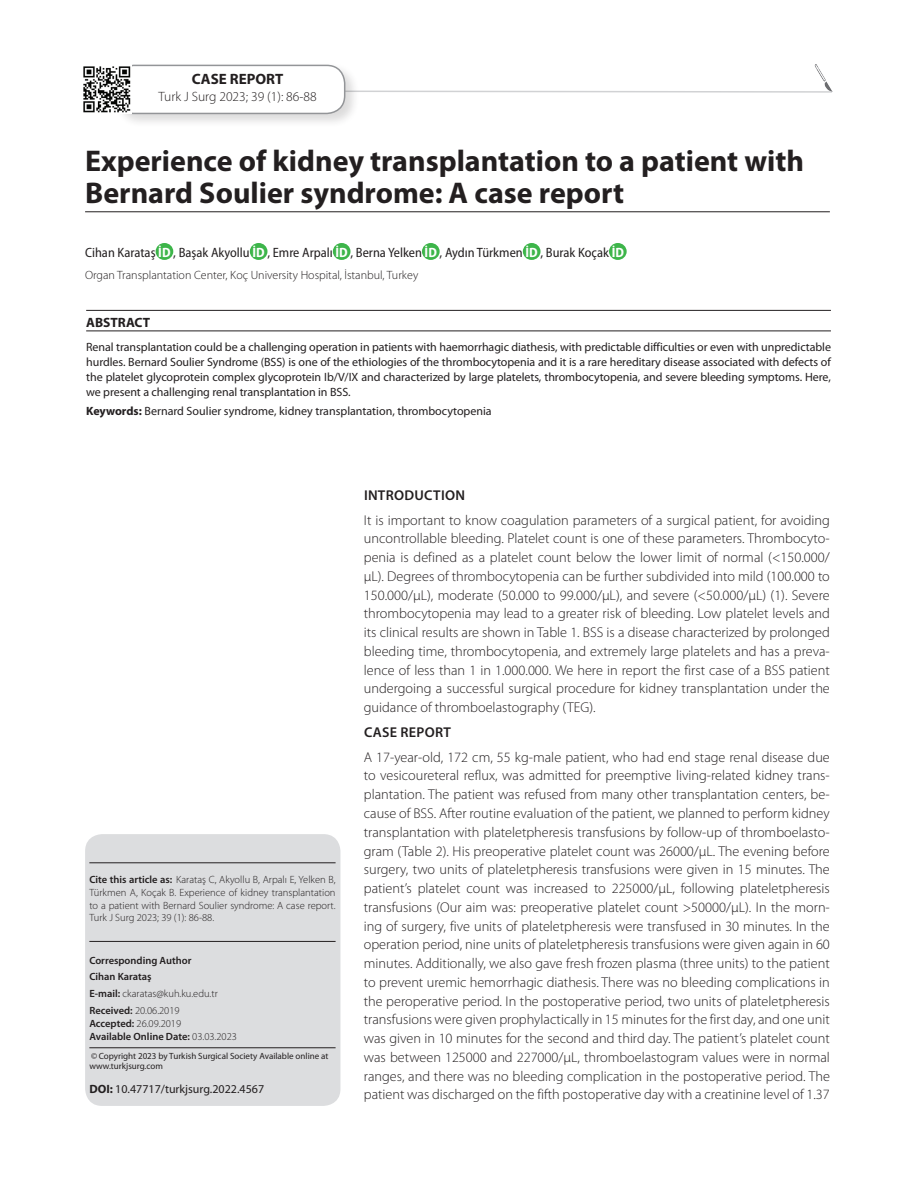
<style>
.page{position:relative;width:915px;height:1191px;background:#fff}
.page>*{position:absolute;margin:0;border:0;box-sizing:border-box;transform-origin:0 0}
.t1{font:700 30px/31.5px "Myriad Pro";color:#231f20}
.t2{font:700 15px "Myriad Pro";color:#231f20}
.t3{font:300 14.25px/18.8px "Myriad Pro";color:#231f20;text-align:justify}
.t4{font:600 14.25px "Myriad Pro";letter-spacing:.02em;color:#231f20}
.t5{font:semi-condensed 13.5px "Myriad Pro";color:#231f20}
.t6{font:300 13.5px "Myriad Pro";color:#231f20}
.t7{font:700 13.5px "Myriad Pro";color:#231f20}
.t8{font:12px/15px "Myriad Pro";color:#231f20;text-align:justify}
.t9{font:300 12px "Myriad Pro";color:#231f20}
.t10{font:300 10.5px/12.8px "Myriad Pro";color:#231f20;text-align:justify}
.t11{font:600 10.5px/15.6px "Myriad Pro";color:#231f20}
.t12{font:9px/10.5px "Myriad Pro";color:#231f20}
.s1{font-weight:700;color:#fff}
.s2{font-weight:700}
.s3{font-weight:600}
.s4{font-weight:300}
</style>
<div class="page">
<svg style="left:359px;top:90px;width:474px;height:3px"></svg>
<div style="left:113px;top:62px;width:246px;height:66px;background:#231f20;opacity:.16"></div>
<div style="left:116px;top:65px;width:228px;height:48px;background:#fff;border-radius:18px"></div>
<div style="left:115px;top:65px;width:230px;height:49px;border:2px solid #939598;border-radius:18px"></div>
<div style="left:155px;top:243px;width:18px;height:17px;background:#3db54a;border-radius:50%"></div>
<div style="left:250px;top:243px;width:17px;height:17px;background:#3db54a;border-radius:50%"></div>
<div style="left:333px;top:243px;width:17px;height:17px;background:#3db54a;border-radius:50%"></div>
<div style="left:422px;top:243px;width:17px;height:17px;background:#3db54a;border-radius:50%"></div>
<div style="left:522px;top:243px;width:18px;height:17px;background:#3db54a;border-radius:50%"></div>
<div style="left:608px;top:243px;width:18px;height:17px;background:#3db54a;border-radius:50%"></div>
<hr style="left:85px;top:211px;width:744px;height:1px;background:#231f20">
<div style="left:85px;top:834px;width:255px;height:272px;background:#dcdddf;border-radius:17px"></div>
<hr style="left:89px;top:862px;width:246px;height:1px;background:#231f20">
<hr style="left:89px;top:941px;width:246px;height:1px;background:#231f20">
<hr style="left:89px;top:1047px;width:246px;height:1px;background:#231f20">
<hr style="left:86px;top:330px;width:744px;height:1px;background:#231f20">
<hr style="left:86px;top:310px;width:744px;height:1px;background:#231f20">
<img style="left:814px;top:64px;width:17px;height:27px">
<img style="left:83px;top:64px;width:48px;height:50px">
<p class="t2" style="left:192px;top:71px;width:93px">CASE REPORT</p>
<p class="t6" style="left:158px;top:89px;width:160px">Turk J Surg 2023; 39 (1): 86-88</p>
<h1 class="t1" style="left:85px;top:146px;width:720px">Experience of kidney transplantation to a patient with<br>Bernard Soulier syndrome: A case report</h1>
<p class="t5" style="left:85px;top:245px;width:540px">Cihan Karataş <span class="s1">İD</span> , Başak Akyollu <span class="s1">İD</span> , Emre Arpalı <span class="s1">İD</span> , Berna Yelken <span class="s1">İD</span> , Aydın Türkmen <span class="s1">İD</span> , Burak Koçak <span class="s1">İD</span></p>
<p class="t9" style="left:85px;top:268px;width:334px">Organ Transplantation Center, Koç University Hospital, İstanbul, Turkey</p>
<p class="t7" style="left:86px;top:315px;width:65px">ABSTRACT</p>
<p class="t8" style="left:86px;top:339px;width:746px">Renal transplantation could be a challenging operation in patients with haemorrhagic diathesis, with predictable difficulties or even with unpredictable hurdles. Bernard Soulier Syndrome (BSS) is one of the ethiologies of the thrombocytopenia and it is a rare hereditary disease associated with defects of the platelet glycoprotein complex glycoprotein Ib/V/IX and characterized by large platelets, thrombocytopenia, and severe bleeding symptoms. Here, we present a challenging renal transplantation in BSS.</p>
<p class="t8" style="left:86px;top:403px;width:407px"><span class="s2">Keywords:</span> Bernard Soulier syndrome, kidney transplantation, thrombocytopenia</p>
<p class="t10" style="left:89px;top:873px;width:248px"><span class="s3">Cite this article as:</span> Karataş C, Akyollu B, Arpalı E, Yelken B, Türkmen A, Koçak B. Experience of kidney transplantation to a patient with Bernard Soulier syndrome: A case report.<br>Turk J Surg 2023; 39 (1): 86-88.</p>
<p class="t11" style="left:89px;top:953px;width:104px">Corresponding Author<br>Cihan Karataş</p>
<p class="t10" style="left:89px;top:985px;width:130px;line-height:17px"><span class="s3">E-mail:</span> ckaratas@kuh.ku.edu.tr<br><span class="s3">Received:</span> 20.06.2019</p>
<p class="t11" style="left:89px;top:1017px;width:149px;line-height:12.8px">Accepted: <span class="s4">26.09.2019<br></span>Available Online Date: <span class="s4">03.03.2023</span></p>
<p class="t12" style="left:89px;top:1050px;width:240px">©Copyright 2023 by Turkish Surgical Society Available online at www.turkjsurg.com</p>
<p class="t8" style="left:89px;top:1082px;width:176px"><span class="s2">DOI:</span> 10.47717/turkjsurg.2022.4567</p>
<p class="t4" style="left:364px;top:487px;width:32px">Introd</p>
<p class="t4" style="left:414px;top:487px;width:52px">uctIon</p>
<p class="t3" style="left:364px;top:511px;width:467px">It is important to know coagulation parameters of a surgical patient, for avoiding uncontrollable bleeding. Platelet count is one of these parameters. Thrombocyto&shy;penia is defined as a platelet count below the lower limit of normal (&lt;150.000/ µL). Degrees of thrombocytopenia can be further subdivided into mild (100.000 to 150.000/µL), moderate (50.000 to 99.000/µL), and severe (&lt;50.000/µL) (1). Severe thrombocytopenia may lead to a greater risk of bleeding. Low platelet levels and its clinical results are shown in Table 1. BSS is a disease characterized by prolonged bleeding time, thrombocytopenia, and extremely large platelets and has a preva&shy;lence of less than 1 in 1.000.000. We here in report the first case of a BSS patient undergoing a successful surgical procedure for kidney transplantation under the guidance of thromboelastography (TEG).</p>
<p class="t4" style="left:364px;top:724px;width:88px">CASE re port</p>
<p class="t3" style="left:364px;top:748px;width:467px">A 17-year-old, 172 cm, 55 kg-male patient, who had end stage renal disease due to vesicoureteral reflux, was admitted for preemptive living-related kidney trans&shy;plantation. The patient was refused from many other transplantation centers, be&shy;cause of BSS. After routine evaluation of the patient, we planned to perform kidney transplantation with plateletpheresis transfusions by follow-up of thromboelasto&shy;gram (Table 2). His preoperative platelet count was 26000/µL. The evening before surgery, two units of plateletpheresis transfusions were given in 15 minutes. The patient’s platelet count was increased to 225000/µL, following plateletpheresis transfusions (Our aim was: preoperative platelet count &gt;50000/µL). In the morn&shy;ing of surgery, five units of plateletpheresis were transfused in 30 minutes. In the operation period, nine units of plateletpheresis transfusions were given again in 60 minutes. Additionally, we also gave fresh frozen plasma (three units) to the patient to prevent uremic hemorrhagic diathesis. There was no bleeding complications in the peroperative period. In the postoperative period, two units of plateletpheresis transfusions were given prophylactically in 15 minutes for the first day, and one unit was given in 10 minutes for the second and third day. The patient’s platelet count was between 125000 and 227000/µL, thromboelastogram values were in normal ranges, and there was no bleeding complication in the postoperative period. The patient was discharged on the fifth postoperative day with a creatinine level of 1.37</p>
</div>
